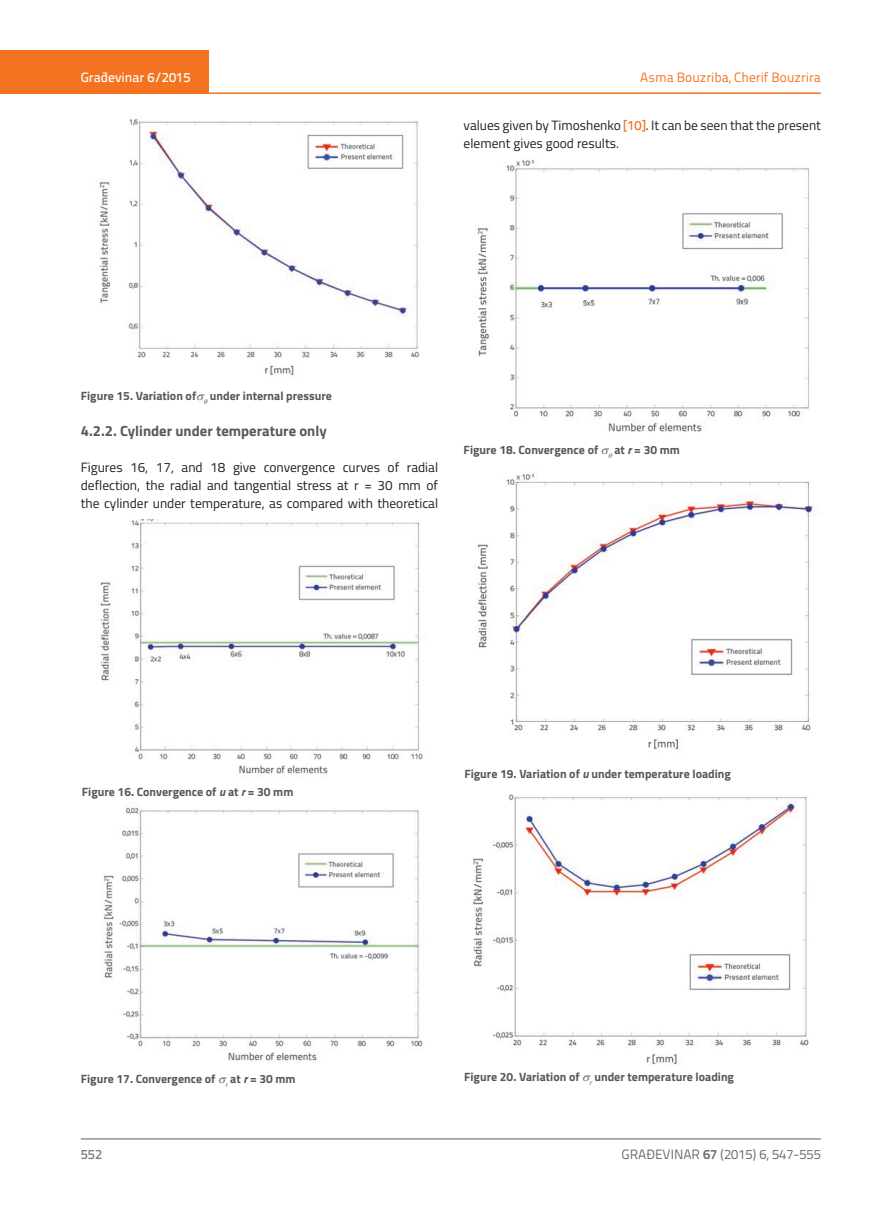
<style>
.page{position:relative;width:872px;height:1212px;background:#fff}
.page>*{position:absolute;margin:0;border:0;box-sizing:border-box;transform-origin:0 0}
.t1{font:700 14.7px "Titillium";color:#57585a}
.t2{font:13.5px/18px "Titillium";color:#231f20;text-align:justify}
.t3{font:13.5px "Titillium Text 22 L";color:#6c6d70}
.t4{font:13.5px "Titillium Text 22 L";color:#f47321}
.t5{font:500 13.5px "Titillium Text 22 L";color:#fff}
.t6{font:500 13.5px "Titillium Text 22 L";color:#787a7d}
.t7{font:700 12px "Titillium";color:#57585a}
.s1{font-family:"Titillium Text 22 L";font-weight:500;color:#f47321}
.s2{font-style:italic}
.s3{font-weight:700}
</style>
<div class="page">
<div style="left:0;top:50px;width:208px;height:44px;background:#f47321"></div>
<hr style="left:0;top:92px;width:821px;height:2px;background:#f47321">
<hr style="left:81px;top:1139px;width:740px;height:1px;background:#57585a">
<img style="left:99px;top:119px;width:320px;height:257px">
<img style="left:100px;top:520px;width:323px;height:254px">
<img style="left:478px;top:159px;width:331px;height:273px">
<img style="left:103px;top:807px;width:320px;height:254px">
<img style="left:478px;top:473px;width:337px;height:278px">
<img style="left:473px;top:794px;width:336px;height:271px">
<p class="t5" style="left:81px;top:67px;width:111px">Građevinar 6/2015</p>
<p class="t4" style="left:640px;top:68px;width:182px">Asma Bouzriba, Cherif Bouzrira</p>
<p class="t2" style="left:463px;top:115px;width:359px">values given by Timoshenko <span class="s1">[10]</span>. It can be seen that the present element gives good results.</p>
<p class="t7" style="left:81px;top:386px;width:253px">Figure 15. Variation of▲❑under internal pressure</p>
<p class="t1" style="left:81px;top:419px;width:247px">4.2.2. Cylinder under temperature only</p>
<p class="t2" style="left:81px;top:457px;width:359px">Figures 16, 17, and 18 give convergence curves of radial deflection, the radial and tangential stress at r = 30 mm of the cylinder under temperature, as compared with theoretical</p>
<p class="t7" style="left:463px;top:440px;width:218px">Figure 18. Convergence of ▲❑at <span class="s2">r</span> = 30 mm</p>
<p class="t7" style="left:82px;top:783px;width:213px">Figure 16. Convergence of <span class="s2">u</span> at <span class="s2">r</span> = 30 mm</p>
<p class="t7" style="left:464px;top:765px;width:268px">Figure 19. Variation of <span class="s2">u</span> under temperature loading</p>
<p class="t7" style="left:81px;top:1069px;width:216px">Figure 17. Convergence of ▲<sub>r</sub> at <span class="s2">r</span> = 30 mm</p>
<p class="t7" style="left:464px;top:1068px;width:271px">Figure 20. Variation of ▲<sub>r</sub> under temperature loading</p>
<p class="t6" style="left:81px;top:1144px;width:23px">552</p>
<p class="t3" style="left:621px;top:1144px;width:201px">GRAĐEVINAR <span class="s3">67</span> (2015) 6, 547-555</p>
</div>
